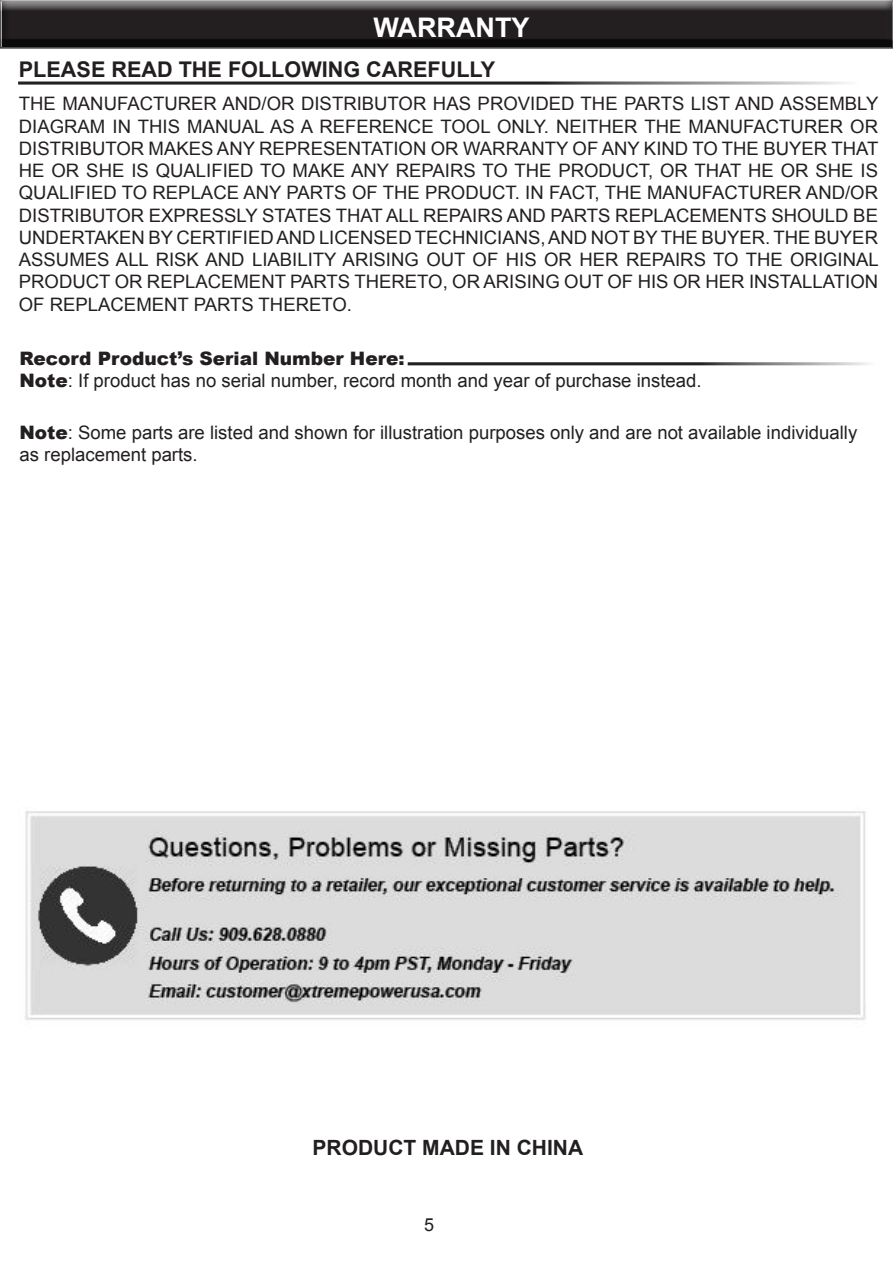
<style>
.page{position:relative;width:893px;height:1263px;background:#fff}
.page>*{position:absolute;margin:0;border:0;box-sizing:border-box;transform-origin:0 0}
.t1{font:700 27px "Arial";color:#fff}
.t2{font:700 21.6px "Arial";color:#231f20}
.t3{font:700 21px "Arial";color:#231f20}
.t4{font:18.6px/22.2px "Arial";color:#231f20;text-align:justify}
.t5{font:900 18.6px "Arial";color:#231f20}
.t6{font:18px "Arial";color:#231f20}
.s1{font-weight:900}
</style>
<div class="page">
<img style="left:25px;top:811px;width:841px;height:210px">
<svg style="left:18px;top:81px;width:829px;height:4px;background:#747273"></svg>
<div style="left:0;top:0;width:893px;height:39px;background:#fff;opacity:.75"></div>
<div style="left:0;top:9px;width:893px;height:41px;background:#231f20;opacity:.75"></div>
<p class="t1" style="left:374px;top:9px;width:157px">WARRANTY</p>
<p class="t2" style="left:19px;top:55px;width:478px">PLEASE READ THE FOLLOWING CAREFULLY</p>
<p class="t4" style="left:19px;top:93px;width:861px">THE MANUFACTURER AND/OR DISTRIBUTOR HAS PROVIDED THE PARTS LIST AND ASSEMBLY DIAGRAM IN THIS MANUAL AS A REFERENCE TOOL ONLY. NEITHER THE MANUFACTURER OR DISTRIBUTOR MAKES ANY REPRESENTATION OR WARRANTY OF ANY KIND TO THE BUYER THAT HE OR SHE IS QUALIFIED TO MAKE ANY REPAIRS TO THE PRODUCT, OR THAT HE OR SHE IS QUALIFIED TO REPLACE ANY PARTS OF THE PRODUCT. IN FACT, THE MANUFACTURER AND/OR DISTRIBUTOR EXPRESSLY STATES THAT ALL REPAIRS AND PARTS REPLACEMENTS SHOULD BE UNDERTAKEN BY CERTIFIED AND LICENSED TECHNICIANS, AND NOT BY THE BUYER. THE BUYER ASSUMES ALL RISK AND LIABILITY ARISING OUT OF HIS OR HER REPAIRS TO THE ORIGINAL PRODUCT OR REPLACEMENT PARTS THERETO, OR ARISING OUT OF HIS OR HER INSTALLATION OF REPLACEMENT PARTS THERETO.</p>
<p class="t5" style="left:19px;top:345px;width:387px">Record Product’s Serial Number Here:</p>
<p class="t4" style="left:19px;top:370px;width:684px"><span class="s1">Note</span>: If product has no serial number, record month and year of purchase instead.</p>
<p class="t4" style="left:19px;top:422px;width:839px"><span class="s1">Note</span>: Some parts are listed and shown for illustration purposes only and are not available individually as replacement parts.</p>
<p class="t3" style="left:313px;top:1134px;width:272px">PRODUCT MADE IN CHINA</p>
<p class="t6" style="left:424px;top:1212px;width:12px">5</p>
</div>
